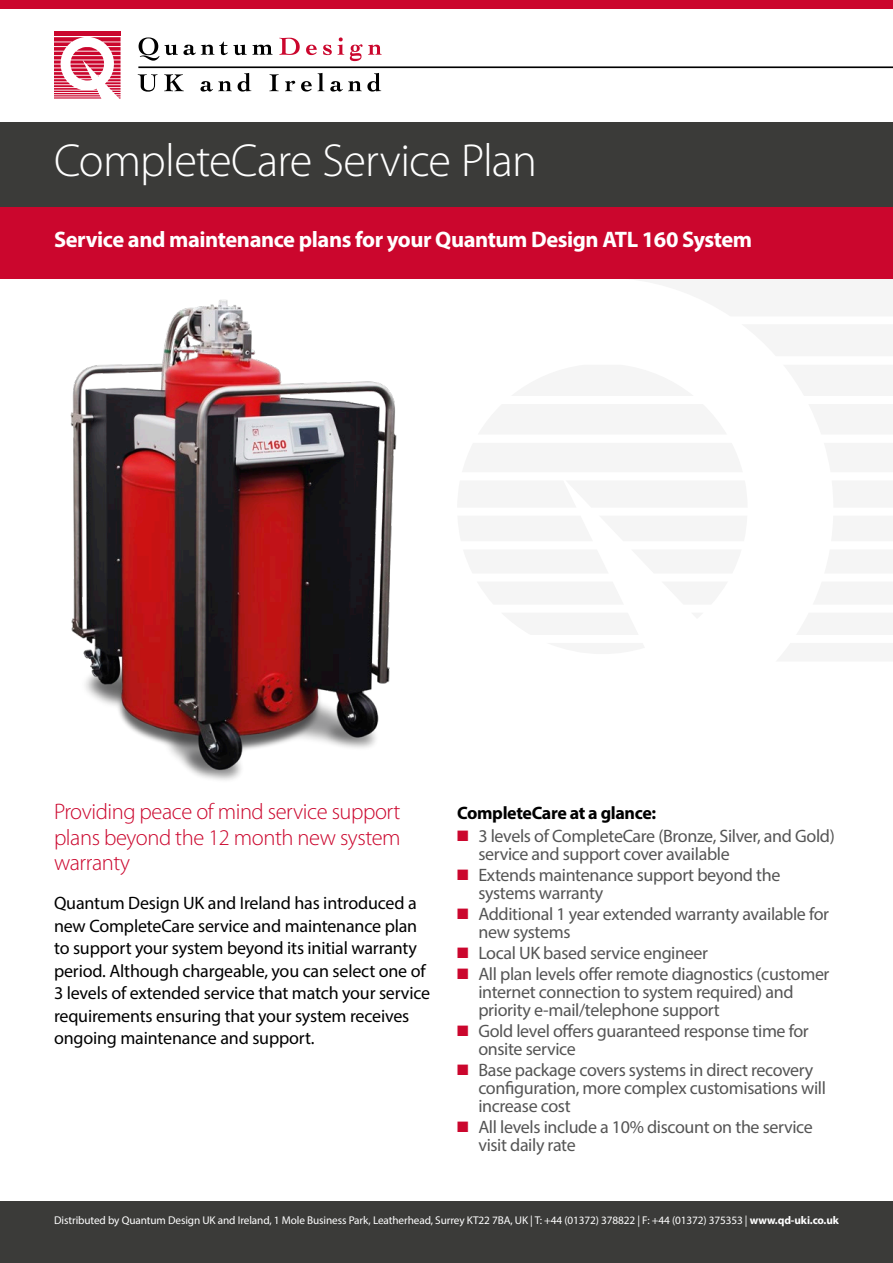
<style>
.page{position:relative;width:893px;height:1263px;background:#fff}
.page>*{position:absolute;margin:0;border:0;box-sizing:border-box;transform-origin:0 0}
.t1{font:300 46.5px "Myriad Pro";letter-spacing:-.02em;color:#fff}
.t2{font:300 22.5px/25.5px "Myriad Pro";letter-spacing:-.02em;color:#cb062d;text-align:justify}
.t3{font:700 22.5px "Myriad Pro";letter-spacing:-.02em;color:#fff}
.t4{font:18px/18px "Myriad Pro";letter-spacing:-.02em;color:#555}
.t5{font:18px/22.5px "Myriad Pro";letter-spacing:-.01em;color:#000}
.t6{font:700 18px "Myriad Pro";letter-spacing:-.02em;color:#000}
.t7{font:11.25px "Myriad Pro";letter-spacing:-.01em;color:#fff}
.s1{color:#cb062d}
.s2{font-weight:700}
</style>
<div class="page">
<div style="left:0;top:0;width:893px;height:9px;background:#cb062d"></div>
<hr style="left:54px;top:32px;width:67px;height:4px;background:#cb062d">
<svg style="left:54px;top:37px;width:67px;height:62px"></svg>
<svg style="left:139px;top:37px;width:134px;height:24px"></svg>
<svg style="left:279px;top:38px;width:21px;height:17px"></svg>
<svg style="left:306px;top:45px;width:11px;height:10px"></svg>
<svg style="left:323px;top:37px;width:21px;height:18px"></svg>
<svg style="left:350px;top:44px;width:32px;height:17px"></svg>
<svg style="left:138px;top:74px;width:19px;height:18px"></svg>
<svg style="left:164px;top:74px;width:20px;height:17px"></svg>
<svg style="left:200px;top:81px;width:32px;height:11px"></svg>
<svg style="left:238px;top:73px;width:13px;height:19px"></svg>
<svg style="left:269px;top:74px;width:10px;height:17px"></svg>
<svg style="left:285px;top:81px;width:10px;height:10px"></svg>
<svg style="left:301px;top:81px;width:11px;height:11px"></svg>
<svg style="left:318px;top:73px;width:6px;height:18px"></svg>
<svg style="left:330px;top:73px;width:51px;height:19px"></svg>
<hr style="left:138px;top:66px;width:755px;height:2px;background:#000">
<div style="left:0;top:122px;width:893px;height:85px;background:#3b3b39"></div>
<div style="left:0;top:207px;width:893px;height:72px;background:#cb062d"></div>
<div style="left:0;top:1202px;width:893px;height:61px;background:#3b3b39"></div>
<img style="left:70px;top:300px;width:327px;height:480px">
<p class="t1" style="left:54px;top:133px;width:484px">CompleteCare Service Plan</p>
<p class="t3" style="left:54px;top:225px;width:700px">Service and maintenance plans for your Quantum Design ATL 160 System</p>
<p class="t2" style="left:54px;top:799px;width:348px">Providing peace of mind service support plans beyond the 12 month new system warranty</p>
<p class="t5" style="left:54px;top:891px;width:378px">Quantum Design UK and Ireland has introduced a new CompleteCare service and maintenance plan to support your system beyond its initial warranty period. Although chargeable, you can select one of 3 levels of extended service that match your service requirements ensuring that your system receives ongoing maintenance and support.</p>
<p class="t6" style="left:457px;top:801px;width:201px">CompleteCare at a glance:</p>
<p class="t4" style="left:478px;top:826px;width:358px;text-indent:-21px"><span class="s1">■</span> 3 levels of CompleteCare (Bronze, Silver, and Gold) service and support cover available</p>
<p class="t4" style="left:478px;top:865px;width:304px;text-indent:-21px"><span class="s1">■</span> Extends maintenance support beyond the systems warranty</p>
<p class="t4" style="left:478px;top:904px;width:352px;text-indent:-21px"><span class="s1">■</span> Additional 1 year extended warranty available for new systems</p>
<p class="t4" style="left:457px;top:943px;width:252px"><span class="s1">■</span> Local UK based service engineer</p>
<p class="t4" style="left:478px;top:964px;width:353px;text-indent:-21px"><span class="s1">■</span> All plan levels offer remote diagnostics (customer internet connection to system required) and priority e-mail/telephone support</p>
<p class="t4" style="left:478px;top:1021px;width:332px;text-indent:-21px"><span class="s1">■</span> Gold level offers guaranteed response time for onsite service</p>
<p class="t4" style="left:478px;top:1060px;width:349px;text-indent:-21px"><span class="s1">■</span> Base package covers systems in direct recovery configuration, more complex customisations will increase cost</p>
<p class="t4" style="left:478px;top:1117px;width:336px;text-indent:-21px"><span class="s1">■</span> All levels include a 10% discount on the service visit daily rate</p>
<p class="t7" style="left:54px;top:1213px;width:786px">Distributed by Quantum Design UK and Ireland, 1 Mole Business Park, Leatherhead, Surrey KT22 7BA, UK | T: +44 (01372) 378822 | F: +44 (01372) 375353 | <span class="s2">www.qd-uki.co.uk</span></p>
</div>
